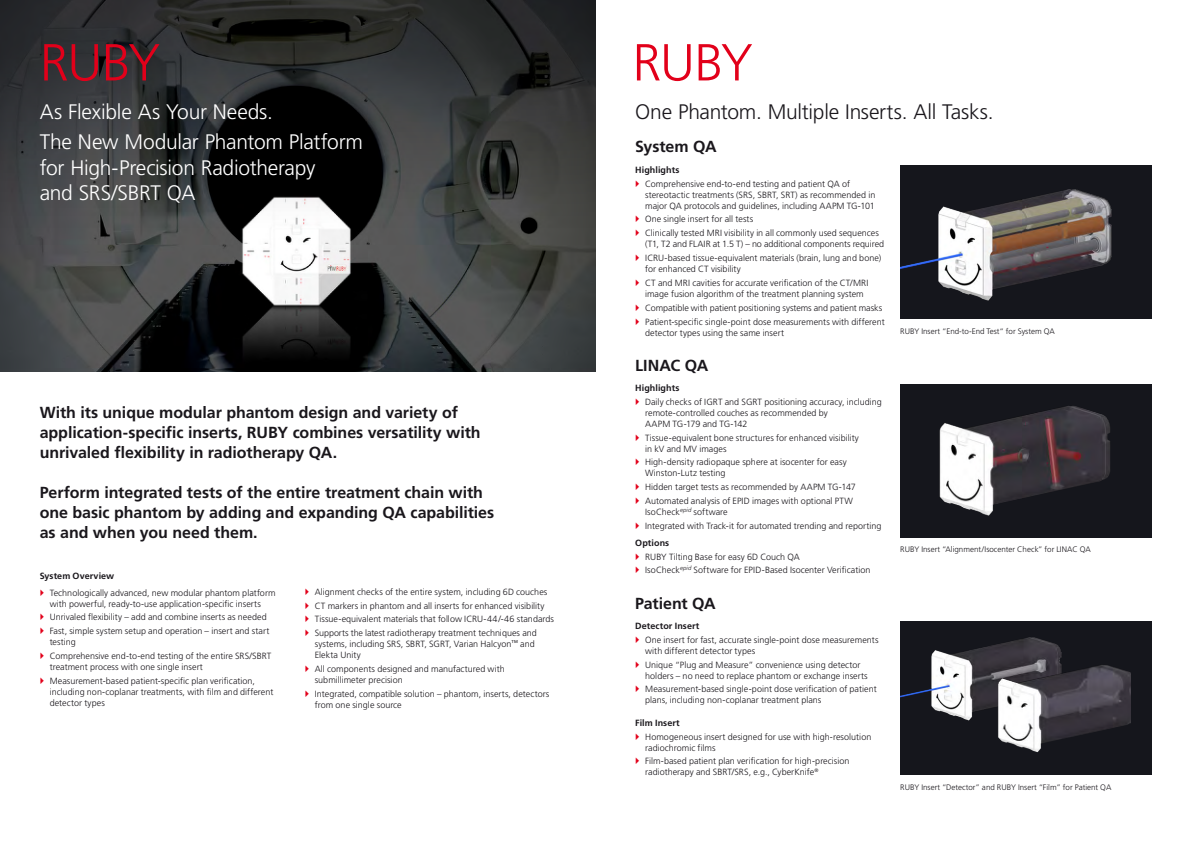
<style>
.page{position:relative;width:1191px;height:842px;background:#fff}
.page>*{position:absolute;margin:0;border:0;box-sizing:border-box;transform-origin:0 0}
.t1{font:300 52px "Frutiger";letter-spacing:-.025em;color:#e2001a}
.t2{font:300 21px/30.9px "Frutiger";letter-spacing:-.015em;color:#fff}
.t3{font:300 21px "Frutiger";letter-spacing:-.015em;color:#1a171c}
.t4{font:700 16px/20px "Frutiger";letter-spacing:-.005em;color:#1a171c}
.t5{font:300 9px/11px "Frutiger";color:#1a171c}
.t6{font:700 9px "Frutiger";letter-spacing:.01em;color:#1a171c}
.t7{font:300 8px "Frutiger";color:#1a171c}
</style>
<div class="page">
<img style="left:0;top:233px;width:595px;height:138px">
<svg style="left:0;top:0;width:595px;height:233px;background:#323334"></svg>
<div style="left:900px;top:166px;width:251px;height:153px;background:#15161c"></div>
<img style="left:900px;top:189px;width:212px;height:112px">
<img style="left:900px;top:384px;width:251px;height:153px">
<div style="left:900px;top:622px;width:251px;height:153px;background:#15161c"></div>
<img style="left:900px;top:637px;width:161px;height:84px">
<img style="left:991px;top:651px;width:139px;height:102px">
<h1 class="t1" style="left:40px;top:33px;width:122px">RUBY</h1>
<h1 class="t1" style="left:632px;top:33px;width:122px">RUBY</h1>
<h2 class="t2" style="left:40px;top:96px;width:325px">As Flexible As Your Needs.<br>The New Modular Phantom Platform</h2>
<h2 class="t2" style="left:40px;top:155px;width:277px;line-height:25.2px">for High-Precision Radiotherapy and SRS/SBRT QA</h2>
<h3 class="t4" style="left:40px;top:402px;width:442px">With its unique modular phantom design and variety of application-specific inserts, RUBY combines versatility with unrivaled flexibility in radiotherapy QA.</h3>
<h3 class="t4" style="left:40px;top:482px;width:456px">Perform integrated tests of the entire treatment chain with one basic phantom by adding and expanding QA capabilities as and when you need them.</h3>
<p class="t6" style="left:40px;top:570px;width:76px">System Overview</p>
<p class="t5" style="left:50px;top:587px;width:227px">Technologically advanced, new modular phantom platform with powerful, ready-to-use application-specific inserts</p>
<p class="t5" style="left:50px;top:610px;width:221px;line-height:13.8px">Unrivaled flexibility – add and combine inserts as needed<br>Fast, simple system setup and operation – insert and start</p>
<p class="t5" style="left:50px;top:635px;width:223px;line-height:13.8px">testing<br>Comprehensive end-to-end testing of the entire SRS/SBRT</p>
<p class="t5" style="left:50px;top:660px;width:207px;line-height:13.8px">treatment process with one single insert<br>Measurement-based patient-specific plan verification,</p>
<p class="t5" style="left:50px;top:686px;width:225px">including non-coplanar treatments, with film and different detector types</p>
<p class="t5" style="left:315px;top:585px;width:241px;line-height:13.8px">Alignment checks of the entire system, including 6D couches CT markers in phantom and all inserts for enhanced visibility Tissue-equivalent materials that follow ICRU-44/-46 standards Supports the latest radiotherapy treatment techniques and</p>
<p class="t5" style="left:315px;top:639px;width:221px">systems, including SRS, SBRT, SGRT, Varian Halcyon<sup>™</sup> and<br>Elekta Unity</p>
<p class="t5" style="left:315px;top:663px;width:191px">All components designed and manufactured with submillimeter precision</p>
<p class="t5" style="left:315px;top:688px;width:236px">Integrated, compatible solution – phantom, inserts, detectors from one single source</p>
<h2 class="t3" style="left:635px;top:99px;width:360px">One Phantom. Multiple Inserts. All Tasks.</h2>
<h3 class="t4" style="left:635px;top:136px;width:83px">System QA</h3>
<p class="t6" style="left:635px;top:164px;width:46px">Highlights</p>
<p class="t5" style="left:645px;top:178px;width:232px">Comprehensive end-to-end testing and patient QA of stereotactic treatments (SRS, SBRT, SRT) as recommended in major QA protocols and guidelines, including AAPM TG-101</p>
<p class="t5" style="left:645px;top:212px;width:235px;line-height:13.8px">One single insert for all tests<br>Clinically tested MRI visibility in all commonly used sequences</p>
<p class="t5" style="left:645px;top:237px;width:240px;line-height:13.8px">(T1, T2 and FLAIR at 1.5 T) – no additional components required<br>ICRU-based tissue-equivalent materials (brain, lung and bone)</p>
<p class="t5" style="left:645px;top:262px;width:225px;line-height:13.8px">for enhanced CT visibility<br>CT and MRI cavities for accurate verification of the CT/MRI</p>
<p class="t5" style="left:645px;top:287px;width:241px;line-height:13.8px">image fusion algorithm of the treatment planning system<br>Compatible with patient positioning systems and patient masks<br>Patient-specific single-point dose measurements with different</p>
<p class="t5" style="left:645px;top:327px;width:140px">detector types using the same insert</p>
<h3 class="t4" style="left:635px;top:355px;width:75px">LINAC QA</h3>
<p class="t6" style="left:635px;top:383px;width:46px">Highlights</p>
<p class="t5" style="left:645px;top:396px;width:238px">Daily checks of IGRT and SGRT positioning accuracy, including remote-controlled couches as recommended by<br>AAPM TG-179 and TG-142</p>
<p class="t5" style="left:645px;top:432px;width:215px">Tissue-equivalent bone structures for enhanced visibility in kV and MV images</p>
<p class="t5" style="left:645px;top:457px;width:203px">High-density radiopaque sphere at isocenter for easy<br>Winston-Lutz testing</p>
<p class="t5" style="left:645px;top:480px;width:212px;line-height:13.8px">Hidden target tests as recommended by AAPM TG-147<br>Automated analysis of EPID images with optional PTW</p>
<p class="t5" style="left:645px;top:505px;width:238px;line-height:13.8px">IsoCheck<sup>epid</sup> software<br>Integrated with Track-it for automated trending and reporting</p>
<p class="t6" style="left:635px;top:537px;width:36px">Options</p>
<p class="t5" style="left:645px;top:549px;width:227px;line-height:13.8px">RUBY Tilting Base for easy 6D Couch QA<br>IsoCheck<sup>epid</sup> Software for EPID-Based Isocenter Verification</p>
<h3 class="t4" style="left:635px;top:593px;width:82px">Patient QA</h3>
<p class="t6" style="left:635px;top:620px;width:66px">Detector Insert</p>
<p class="t5" style="left:645px;top:634px;width:235px">One insert for fast, accurate single-point dose measurements with different detector types</p>
<p class="t5" style="left:645px;top:659px;width:224px">Unique “Plug and Measure” convenience using detector holders – no need to replace phantom or exchange inserts</p>
<p class="t5" style="left:645px;top:684px;width:233px">Measurement-based single-point dose verification of patient plans, including non-coplanar treatment plans</p>
<p class="t6" style="left:635px;top:717px;width:46px">Film Insert</p>
<p class="t5" style="left:645px;top:731px;width:228px">Homogeneous insert designed for use with high-resolution radiochromic films</p>
<p class="t5" style="left:645px;top:756px;width:206px">Film-based patient plan verification for high-precision radiotherapy and SBRT/SRS, e.g., CyberKnife<sup>®</sup></p>
<p class="t7" style="left:900px;top:326px;width:156px">RUBY Insert “End-to-End Test“ for System QA</p>
<p class="t7" style="left:900px;top:545px;width:192px">RUBY Insert “Alignment/Isocenter Check” for LINAC QA</p>
<p class="t7" style="left:900px;top:783px;width:212px">RUBY Insert “Detector” and RUBY Insert “Film” for Patient QA</p>
</div>
